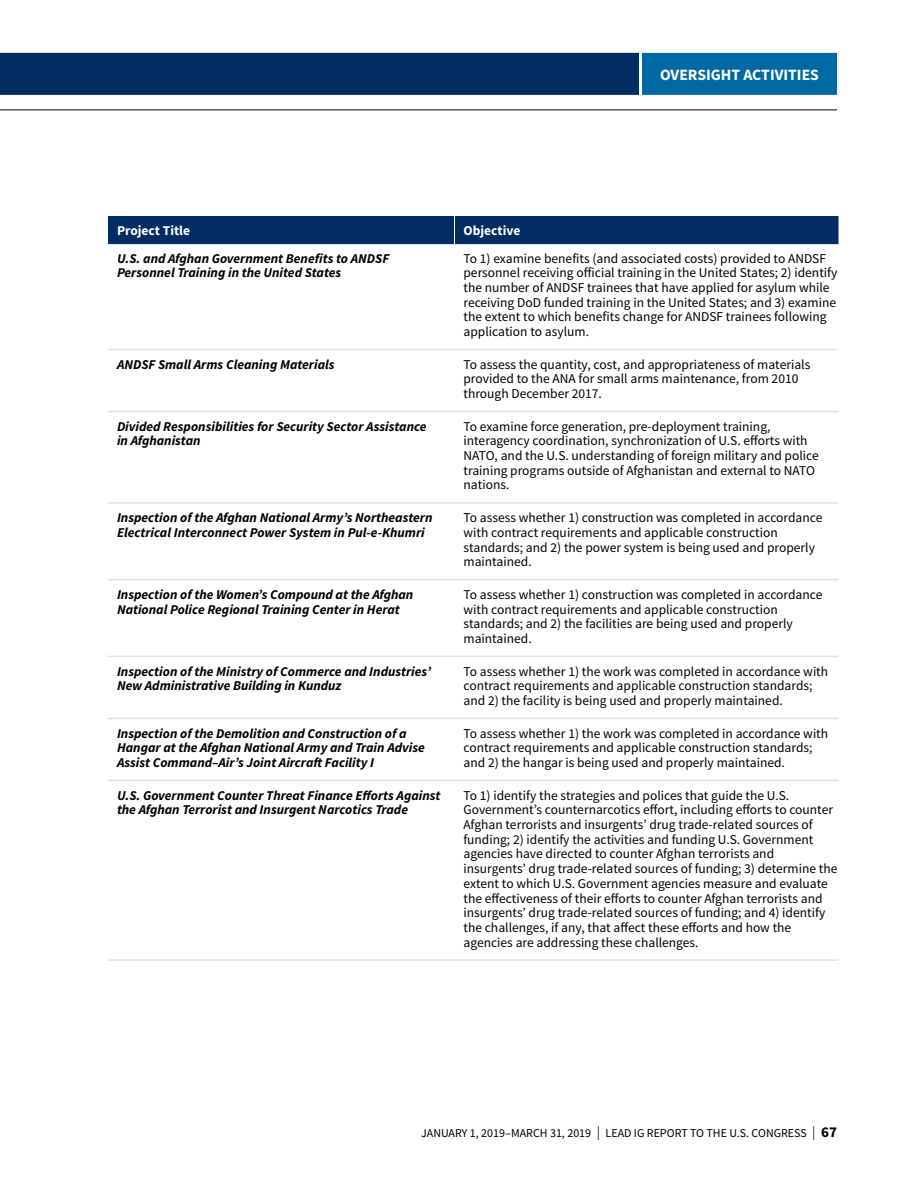
<style>
.page{position:relative;width:918px;height:1188px;background:#fff}
.page>*{position:absolute;margin:0;border:0;box-sizing:border-box;transform-origin:0 0}
.t1{font:700 15.75px "Source Sans Pro";color:#fff}
.Table_Text_left{font:13.5px/14.7px "Source Sans Pro";color:#000}
.Table_Text_left-2{font:italic 700 13.5px/14.7px "Source Sans Pro";color:#000}
.Table_column_heading{font:700 13.5px "Source Sans Pro";color:#fff}
.t2{font:12px "Source Sans Pro";color:#000}
.s1{font-weight:200;font-size:21px}
.s2{font-weight:700;font-size:15px}
</style>
<div class="page">
<div style="left:642px;top:53px;width:195px;height:42px;background:#0069a3"></div>
<div style="left:0;top:53px;width:639px;height:42px;background:#002d62"></div>
<hr style="left:0;top:110px;width:837px;height:1px;background:#000">
<hr style="left:108px;top:349px;width:346px;height:1px;background:#e2e1e1">
<hr style="left:454px;top:349px;width:384px;height:1px;background:#e2e1e1">
<hr style="left:108px;top:411px;width:346px;height:1px;background:#e2e1e1">
<hr style="left:454px;top:411px;width:384px;height:1px;background:#e2e1e1">
<hr style="left:108px;top:502px;width:346px;height:2px;background:#e2e1e1">
<hr style="left:454px;top:502px;width:384px;height:2px;background:#e2e1e1">
<hr style="left:108px;top:579px;width:346px;height:1px;background:#e2e1e1">
<hr style="left:454px;top:579px;width:384px;height:1px;background:#e2e1e1">
<hr style="left:108px;top:656px;width:346px;height:1px;background:#e2e1e1">
<hr style="left:454px;top:656px;width:384px;height:1px;background:#e2e1e1">
<hr style="left:108px;top:718px;width:346px;height:1px;background:#e2e1e1">
<hr style="left:454px;top:718px;width:384px;height:1px;background:#e2e1e1">
<hr style="left:108px;top:780px;width:346px;height:1px;background:#e2e1e1">
<hr style="left:454px;top:780px;width:384px;height:1px;background:#e2e1e1">
<hr style="left:108px;top:959px;width:346px;height:2px;background:#e2e1e1">
<hr style="left:454px;top:959px;width:384px;height:2px;background:#e2e1e1">
<div style="left:108px;top:216px;width:730px;height:28px;background:#002d62"></div>
<p class="t1" style="left:660px;top:64px;width:160px">OVERSIGHT ACTIVITIES</p>
<p class="Table_column_heading" style="left:117px;top:222px;width:75px">Project Title</p>
<p class="Table_column_heading" style="left:464px;top:222px;width:58px">Objective</p>
<p class="Table_Text_left-2" style="left:117px;top:251px;width:274px">U.S. and Afghan Government Benefits to ANDSF<br>Personnel Training in the United States</p>
<p class="Table_Text_left" style="left:464px;top:251px;width:375px">To 1) examine benefits (and associated costs) provided to ANDSF personnel receiving official training in the United States; 2) identify the number of ANDSF trainees that have applied for asylum while receiving DoD funded training in the United States; and 3) examine the extent to which benefits change for ANDSF trainees following application to asylum.</p>
<p class="Table_Text_left-2" style="left:117px;top:357px;width:219px">ANDSF Small Arms Cleaning Materials</p>
<p class="Table_Text_left" style="left:464px;top:357px;width:348px">To assess the quantity, cost, and appropriateness of materials provided to the ANA for small arms maintenance, from 2010 through December 2017.</p>
<p class="Table_Text_left-2" style="left:117px;top:419px;width:311px">Divided Responsibilities for Security Sector Assistance in Afghanistan</p>
<p class="Table_Text_left" style="left:464px;top:419px;width:357px">To examine force generation, pre-deployment training, interagency coordination, synchronization of U.S. efforts with NATO, and the U.S. understanding of foreign military and police training programs outside of Afghanistan and external to NATO nations.</p>
<p class="Table_Text_left-2" style="left:117px;top:510px;width:317px">Inspection of the Afghan National Army’s Northeastern<br>Electrical Interconnect Power System in Pul-e-Khumri</p>
<p class="Table_Text_left" style="left:464px;top:511px;width:360px">To assess whether 1) construction was completed in accordance with contract requirements and applicable construction standards; and 2) the power system is being used and properly maintained.</p>
<p class="Table_Text_left-2" style="left:117px;top:587px;width:298px">Inspection of the Women’s Compound at the Afghan<br>National Police Regional Training Center in Herat</p>
<p class="Table_Text_left" style="left:464px;top:587px;width:360px">To assess whether 1) construction was completed in accordance with contract requirements and applicable construction standards; and 2) the facilities are being used and properly maintained.</p>
<p class="Table_Text_left-2" style="left:117px;top:664px;width:316px">Inspection of the Ministry of Commerce and Industries’<br>New Administrative Building in Kunduz</p>
<p class="Table_Text_left" style="left:464px;top:664px;width:366px">To assess whether 1) the work was completed in accordance with contract requirements and applicable construction standards; and 2) the facility is being used and properly maintained.</p>
<p class="Table_Text_left-2" style="left:117px;top:726px;width:309px">Inspection of the Demolition and Construction of a<br>Hangar at the Afghan National Army and Train Advise<br>Assist Command–Air’s Joint Aircraft Facility I</p>
<p class="Table_Text_left" style="left:464px;top:726px;width:366px">To assess whether 1) the work was completed in accordance with contract requirements and applicable construction standards; and 2) the hangar is being used and properly maintained.</p>
<p class="Table_Text_left-2" style="left:117px;top:788px;width:325px">U.S. Government Counter Threat Finance Efforts Against the Afghan Terrorist and Insurgent Narcotics Trade</p>
<p class="Table_Text_left" style="left:464px;top:788px;width:376px">To 1) identify the strategies and polices that guide the U.S.<br>Government’s counternarcotics effort, including efforts to counter Afghan terrorists and insurgents’ drug trade-related sources of funding; 2) identify the activities and funding U.S. Government agencies have directed to counter Afghan terrorists and insurgents’ drug trade-related sources of funding; 3) determine the extent to which U.S. Government agencies measure and evaluate the effectiveness of their efforts to counter Afghan terrorists and insurgents’ drug trade-related sources of funding; and 4) identify the challenges, if any, that affect these efforts and how the agencies are addressing these challenges.</p>
<p class="t2" style="left:421px;top:1125px;width:417px">JANUARY 1, 2019‒MARCH 31, 2019 <span class="s1">I</span> LEAD IG REPORT TO THE U.S. CONGRESS <span class="s1">I</span> <span class="s2">67</span></p>
</div>
